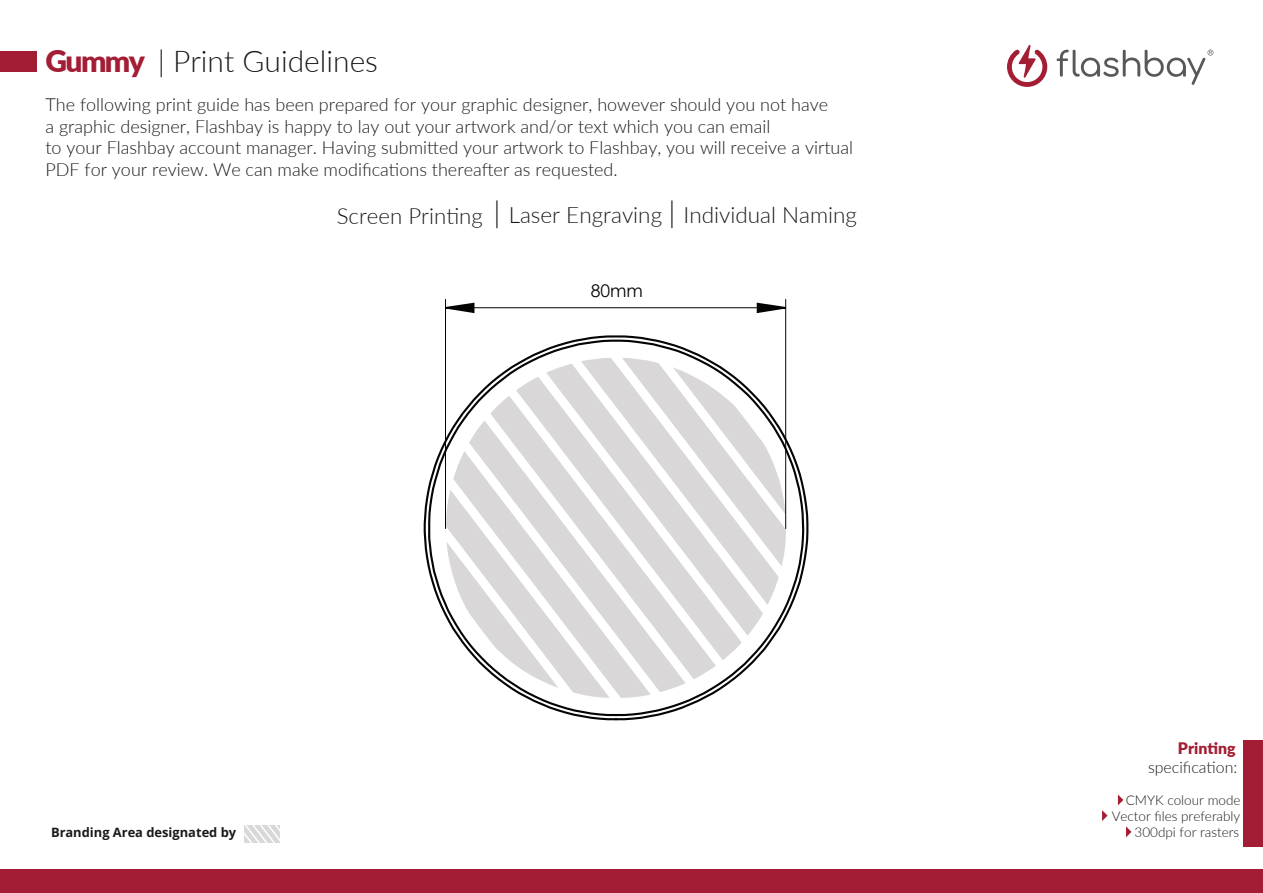
<style>
.page{position:relative;width:1263px;height:893px;background:#fff}
.page>*{position:absolute;margin:0;border:0;box-sizing:border-box;transform-origin:0 0}
.t1{font:300 30px "Lato";color:#1a1a18}
.t2{font:300 22.5px "Lato";color:#1a1a18}
.t3{font:300 18px/21.6px "Lato";color:#1a1a18}
.t4{font:17.55px "Century Gothic";color:#040605}
.t5{font:300 15.9px "Lato";color:#1a1a18}
.t6{font:900 15.9px "Lato";color:#a31e35}
.t7{font:300 13.5px/16.2px "Lato";color:#1a1a18;text-align:right}
.t8{font:700 12.9px "Open Sans";color:#1a1a18}
.s1{font-weight:900;color:#a31e35}
.s2{font-size:22.2px}
.s3{font-size:30px}
</style>
<div class="page">
<div style="left:1px;top:869px;width:1262px;height:24px;background:#a31e35"></div>
<div style="left:1243px;top:740px;width:20px;height:106px;background:#a31e35"></div>
<svg style="left:1118px;top:794px;width:5px;height:11px"></svg>
<svg style="left:1102px;top:810px;width:6px;height:11px"></svg>
<svg style="left:1126px;top:826px;width:5px;height:11px"></svg>
<svg style="left:1007px;top:44px;width:40px;height:43px"></svg>
<svg style="left:1057px;top:50px;width:156px;height:35px"></svg>
<div style="left:0;top:51px;width:37px;height:21px;background:#a31e35"></div>
<svg style="left:245px;top:825px;width:34px;height:17px"></svg>
<svg style="left:446px;top:302px;width:341px;height:12px"></svg>
<svg style="left:423px;top:334px;width:386px;height:387px"></svg>
<hr style="left:445px;top:299px;width:1px;height:229px;background:#040503">
<hr style="left:785px;top:299px;width:1px;height:229px;background:#040503">
<hr style="left:446px;top:307px;width:340px;height:1px;background:#040503">
<h1 class="t1" style="left:45px;top:40px;width:334px"><span class="s1">Gummy</span> | Print Guidelines</h1>
<p class="t3" style="left:45px;top:93px;width:809px">The following print guide has been prepared for your graphic designer, however should you not have<br>a graphic designer, Flashbay is happy to lay out your artwork and/or text which you can email<br>to your Flashbay account manager. Having submitted your artwork to Flashbay, you will receive a virtual PDF for your review. We can make modifications thereafter as requested.</p>
<p class="t2" style="left:337px;top:200px;width:522px"><span class="s2">Screen Printing</span> <span class="s3">|</span> Laser Engraving <span class="s3">|</span> Individual Naming</p>
<p class="t8" style="left:51px;top:824px;width:187px">Branding Area designated by</p>
<p class="t4" style="left:591px;top:278px;width:54px">80mm</p>
<p class="t6" style="left:1178px;top:736px;width:59px">Printing</p>
<p class="t5" style="left:1148px;top:756px;width:91px">specification:</p>
<p class="t7" style="left:1112px;top:791px;width:130px">CMYK colour mode<br>Vector files preferably<br>300dpi for rasters</p>
</div>
